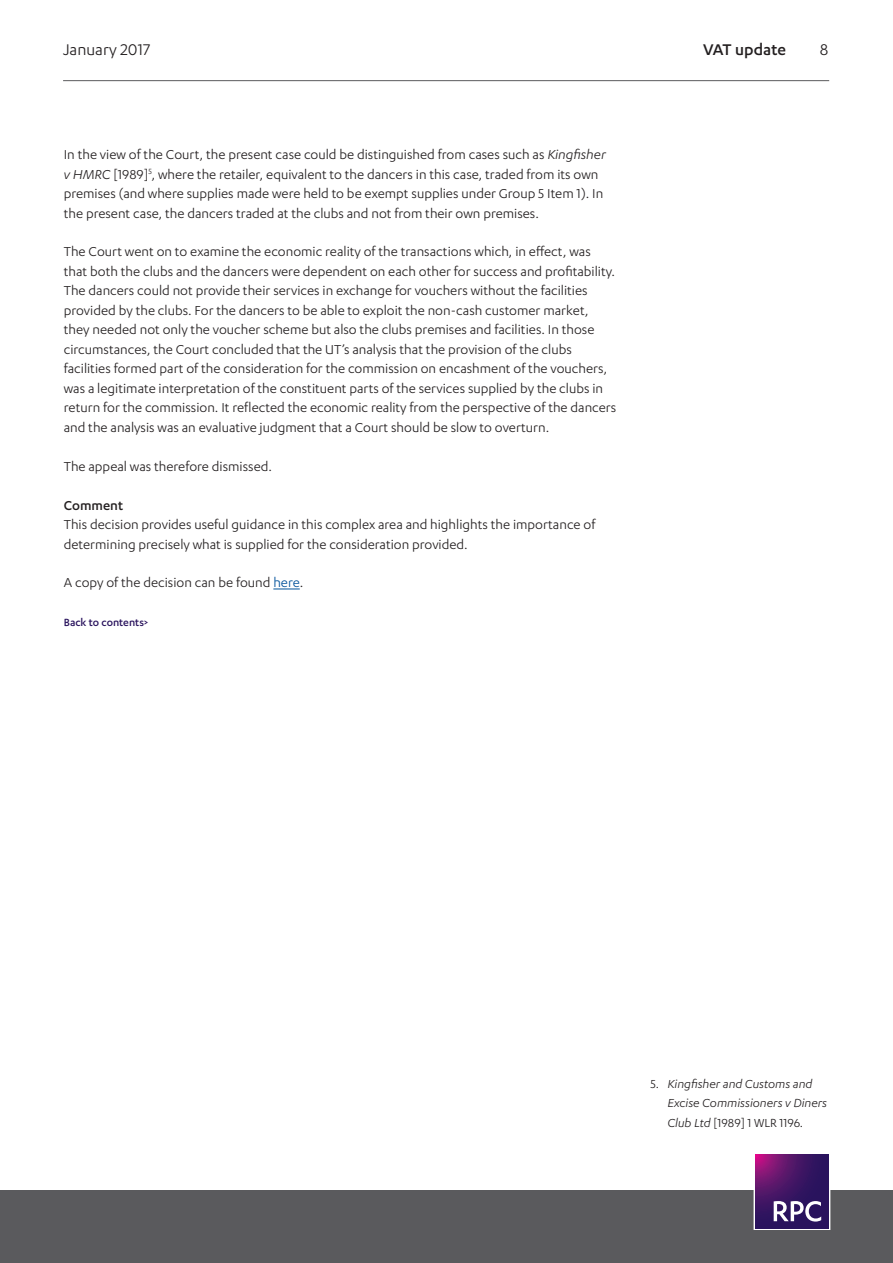
<style>
.page{position:relative;width:893px;height:1263px;background:#fff}
.page>*{position:absolute;margin:0;border:0;box-sizing:border-box;transform-origin:0 0}
.t1{font:18px "Karbon";color:#231f20}
.t2{font:500 18px "Karbon";color:#231f20}
.Body{font:15px/19.5px "Karbon";color:#231f20}
.Heading_3{font:500 15px "Karbon";color:#231f20}
.t3{font:italic 13.5px/19.5px "Karbon";color:#231f20}
.Body-2{font:500 12px "Karbon";color:#29135d}
.s1{font-style:italic}
.s2{color:#01519a}
.s3{font-style:normal}
</style>
<div class="page">
<hr style="left:63px;top:80px;width:766px;height:1px;background:#5a5a5d">
<div style="left:0;top:1191px;width:893px;height:72px;background:#5a5a5d"></div>
<div style="left:754px;top:1153px;width:76px;height:77px;border:1px solid #fff"></div>
<svg style="left:755px;top:1155px;width:74px;height:73px;background:#461565"></svg>
<svg style="left:774px;top:1201px;width:47px;height:20px"></svg>
<svg style="left:273px;top:589px;width:27px;height:1px"></svg>
<p class="t1" style="left:63px;top:39px;width:89px">January 2017</p>
<p class="t2" style="left:703px;top:39px;width:84px">VAT update</p>
<p class="t1" style="left:820px;top:39px;width:10px">8</p>
<p class="Body" style="left:64px;top:144px;width:544px">In the view of the Court, the present case could be distinguished from cases such as <span class="s1">Kingfisher v HMRC</span> [1989]<sup>5</sup>, where the retailer, equivalent to the dancers in this case, traded from its own premises (and where supplies made were held to be exempt supplies under Group 5 Item 1). In the present case, the dancers traded at the clubs and not from their own premises.</p>
<p class="Body" style="left:64px;top:242px;width:554px">The Court went on to examine the economic reality of the transactions which, in effect, was that both the clubs and the dancers were dependent on each other for success and profitability.<br>The dancers could not provide their services in exchange for vouchers without the facilities provided by the clubs. For the dancers to be able to exploit the non-cash customer market, they needed not only the voucher scheme but also the clubs premises and facilities. In those circumstances, the Court concluded that the UT’s analysis that the provision of the clubs facilities formed part of the consideration for the commission on encashment of the vouchers, was a legitimate interpretation of the constituent parts of the services supplied by the clubs in return for the commission. It reflected the economic reality from the perspective of the dancers and the analysis was an evaluative judgment that a Court should be slow to overturn.</p>
<p class="Body" style="left:64px;top:456px;width:210px">The appeal was therefore dismissed.</p>
<p class="Heading_3" style="left:64px;top:497px;width:61px">Comment</p>
<p class="Body" style="left:64px;top:514px;width:533px">This decision provides useful guidance in this complex area and highlights the importance of determining precisely what is supplied for the consideration provided.</p>
<p class="Body" style="left:64px;top:573px;width:241px">A copy of the decision can be found <span class="s2">here</span>.</p>
<p class="Body-2" style="left:64px;top:616px;width:86px">Back to contents&gt;</p>
<p class="t3" style="left:668px;top:1074px;width:161px;text-indent:-17px"><span class="s3">5.</span> Kingfisher and Customs and<br>Excise Commissioners v Diners<br>Club Ltd <span class="s3">[1989] 1 WLR 1196.</span></p>
</div>
